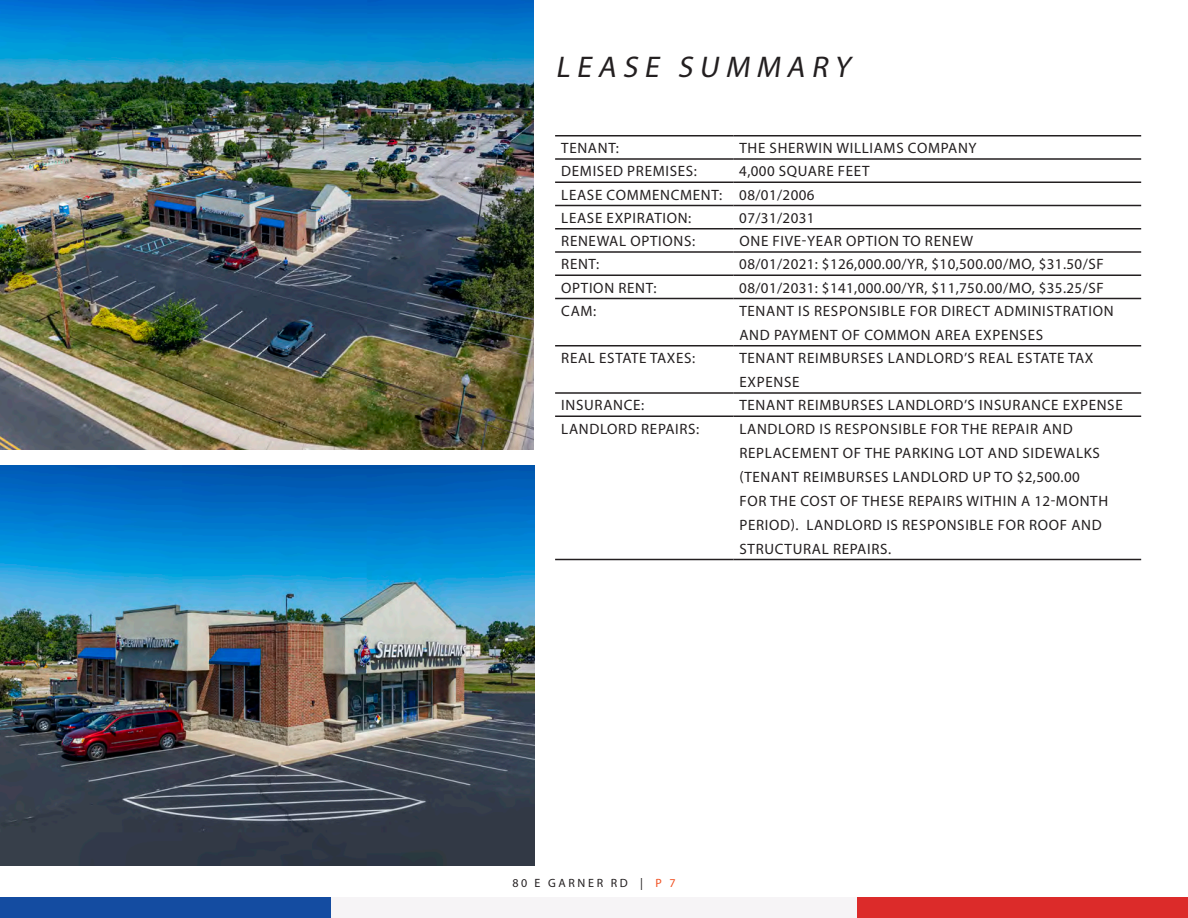
<style>
.page{position:relative;width:1188px;height:918px;background:#fff}
.page>*{position:absolute;margin:0;border:0;box-sizing:border-box;transform-origin:0 0}
.t1{font:italic 30px "Myriad Pro";color:#231f20}
.Icon{font:15px/24px "Myriad Pro";letter-spacing:.045em;color:#231f20}
.Icon-2{font:15px "Myriad Pro";letter-spacing:.025em;color:#231f20}
.t2{font:12px "Myriad Pro";letter-spacing:.22em;color:#231f20}
.s1{color:#f15122}
</style>
<div class="page">
<img style="left:0;top:465px;width:534px;height:400px">
<img style="left:0;top:0;width:534px;height:449px">
<hr style="left:555px;top:135px;width:178px;height:1px;background:#231f20">
<hr style="left:733px;top:135px;width:408px;height:1px;background:#231f20">
<hr style="left:555px;top:158px;width:178px;height:2px;background:#231f20">
<hr style="left:733px;top:158px;width:408px;height:2px;background:#231f20">
<hr style="left:555px;top:182px;width:178px;height:1px;background:#231f20">
<hr style="left:733px;top:182px;width:408px;height:1px;background:#231f20">
<hr style="left:555px;top:205px;width:178px;height:1px;background:#231f20">
<hr style="left:733px;top:205px;width:408px;height:1px;background:#231f20">
<hr style="left:555px;top:228px;width:178px;height:2px;background:#231f20">
<hr style="left:733px;top:228px;width:408px;height:2px;background:#231f20">
<hr style="left:555px;top:251px;width:178px;height:2px;background:#231f20">
<hr style="left:733px;top:251px;width:408px;height:2px;background:#231f20">
<hr style="left:555px;top:274px;width:178px;height:2px;background:#231f20">
<hr style="left:733px;top:274px;width:408px;height:2px;background:#231f20">
<hr style="left:555px;top:298px;width:178px;height:1px;background:#231f20">
<hr style="left:733px;top:298px;width:408px;height:1px;background:#231f20">
<hr style="left:555px;top:345px;width:178px;height:1px;background:#231f20">
<hr style="left:733px;top:345px;width:408px;height:1px;background:#231f20">
<hr style="left:555px;top:392px;width:178px;height:2px;background:#231f20">
<hr style="left:733px;top:392px;width:408px;height:2px;background:#231f20">
<hr style="left:555px;top:416px;width:178px;height:1px;background:#231f20">
<hr style="left:733px;top:416px;width:408px;height:1px;background:#231f20">
<hr style="left:555px;top:559px;width:178px;height:1px;background:#231f20">
<hr style="left:733px;top:559px;width:408px;height:1px;background:#231f20">
<div style="left:0;top:897px;width:331px;height:21px;background:#144ca1"></div>
<div style="left:857px;top:897px;width:331px;height:21px;background:#dc2b2a"></div>
<div style="left:331px;top:897px;width:526px;height:21px;background:#f6f4f6"></div>
<p class="t1" style="left:555px;top:48px;width:302px">LEASE SUMMARY</p>
<p class="Icon" style="left:561px;top:136px;width:59px">TENANT:</p>
<p class="Icon" style="left:739px;top:136px;width:239px">THE SHERWIN WILLIAMS COMPANY</p>
<p class="Icon" style="left:561px;top:159px;width:137px">DEMISED PREMISES:</p>
<p class="Icon" style="left:739px;top:159px;width:132px">4,000 SQUARE FEET</p>
<p class="Icon" style="left:561px;top:182px;width:162px">LEASE COMMENCMENT:</p>
<p class="Icon" style="left:739px;top:182px;width:77px">08/01/2006</p>
<p class="Icon" style="left:561px;top:205px;width:131px">LEASE EXPIRATION:</p>
<p class="Icon" style="left:739px;top:205px;width:77px">07/31/2031</p>
<p class="Icon" style="left:561px;top:229px;width:135px">RENEWAL OPTIONS:</p>
<p class="Icon" style="left:739px;top:229px;width:235px">ONE FIVE-YEAR OPTION TO RENEW</p>
<p class="Icon" style="left:561px;top:252px;width:40px">RENT:</p>
<p class="Icon-2" style="left:739px;top:255px;width:366px">08/01/2021: $126,000.00/YR, $10,500.00/MO, $31.50/SF</p>
<p class="Icon" style="left:561px;top:275px;width:97px">OPTION RENT:</p>
<p class="Icon-2" style="left:739px;top:278px;width:366px">08/01/2031: $141,000.00/YR, $11,750.00/MO, $35.25/SF</p>
<p class="Icon" style="left:561px;top:298px;width:36px">CAM:</p>
<p class="Icon" style="left:739px;top:298px;width:376px">TENANT IS RESPONSIBLE FOR DIRECT ADMINISTRATION<br>AND PAYMENT OF COMMON AREA EXPENSES</p>
<p class="Icon" style="left:561px;top:346px;width:135px">REAL ESTATE TAXES:</p>
<p class="Icon" style="left:739px;top:346px;width:355px">TENANT REIMBURSES LANDLORD’S REAL ESTATE TAX<br>EXPENSE</p>
<p class="Icon" style="left:561px;top:393px;width:84px">INSURANCE:</p>
<p class="Icon" style="left:739px;top:393px;width:385px">TENANT REIMBURSES LANDLORD’S INSURANCE EXPENSE</p>
<p class="Icon" style="left:561px;top:416px;width:140px">LANDLORD REPAIRS:</p>
<p class="Icon" style="left:739px;top:416px;width:370px">LANDLORD IS RESPONSIBLE FOR THE REPAIR AND REPLACEMENT OF THE PARKING LOT AND SIDEWALKS (TENANT REIMBURSES LANDLORD UP TO $2,500.00<br>FOR THE COST OF THESE REPAIRS WITHIN A 12-MONTH PERIOD). LANDLORD IS RESPONSIBLE FOR ROOF AND STRUCTURAL REPAIRS.</p>
<p class="t2" style="left:512px;top:876px;width:165px">80 E GARNER RD | <span class="s1">P 7</span></p>
</div>
